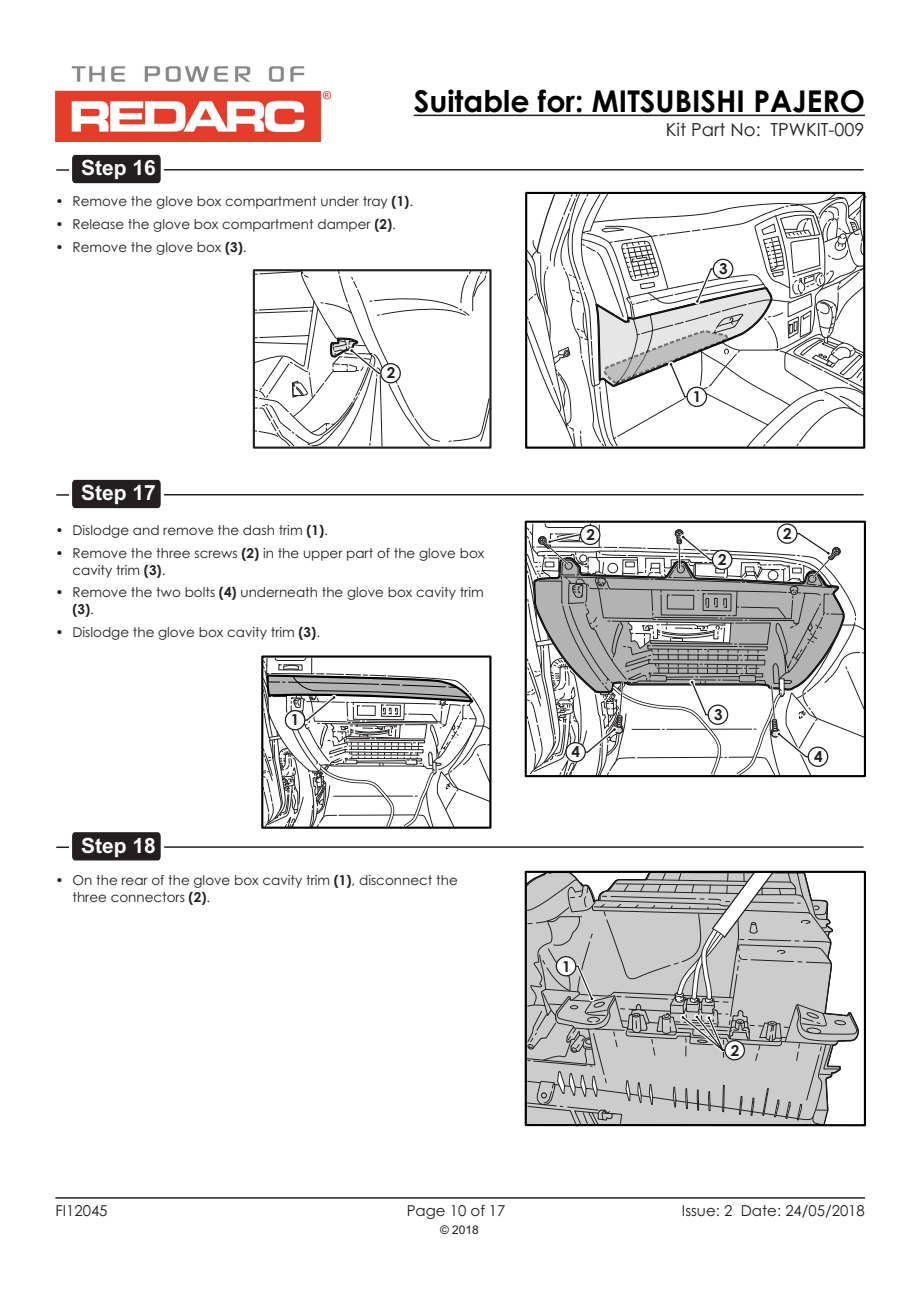
<style>
.page{position:relative;width:920px;height:1290px;background:#fff}
.page>*{position:absolute;margin:0;border:0;box-sizing:border-box;transform-origin:0 0}
.t1{font:700 30px "Century Gothic";color:#000}
.t2{font:700 21px "Arial";color:#fff}
.t3{font:18px "Century Gothic";color:#231f20}
.t4{font:15px "Century Gothic";color:#231f20}
.t5{font:700 15px "Century Gothic";color:#231f20}
.t6{font:13.5px/16.4px "Century Gothic";color:#231f20}
.t7{font:12px "Arial";color:#231f20}
.s1{font-weight:700}
</style>
<div class="page">
<hr style="left:55px;top:1197px;width:810px;height:2px;background:#231f20">
<hr style="left:414px;top:115px;width:451px;height:1px;background:#231f20">
<svg style="left:56px;top:479px;width:105px;height:30px;background:#4f4c4c"></svg>
<hr style="left:164px;top:494px;width:700px;height:1px;background:#231f20">
<svg style="left:56px;top:154px;width:105px;height:30px;background:#4f4c4d"></svg>
<hr style="left:164px;top:169px;width:700px;height:2px;background:#231f20">
<svg style="left:56px;top:832px;width:105px;height:29px;background:#494546"></svg>
<hr style="left:164px;top:846px;width:700px;height:2px;background:#231f20">
<div style="left:253px;top:269px;width:238px;height:180px;border:2px solid #231f20"></div>
<svg style="left:525px;top:524px;width:340px;height:254px"></svg>
<div style="left:808px;top:746px;width:20px;height:21px;background:#fff;border:1px solid #231f20;border-radius:50%"></div>
<svg style="left:525px;top:870px;width:335px;height:257px;background:#bbb"></svg>
<div style="left:724px;top:1040px;width:21px;height:20px;background:#fff;border:1px solid #231f20;border-radius:50%"></div>
<svg style="left:254px;top:271px;width:237px;height:176px"></svg>
<div style="left:380px;top:363px;width:21px;height:20px;background:#fff;border:1px solid #231f20;border-radius:50%"></div>
<svg style="left:528px;top:192px;width:339px;height:256px"></svg>
<div style="left:713px;top:259px;width:20px;height:20px;background:#fff;border:1px solid #231f20;border-radius:50%"></div>
<div style="left:525px;top:521px;width:341px;height:256px;border:2px solid #000"></div>
<svg style="left:262px;top:657px;width:229px;height:172px"></svg>
<div style="left:285px;top:710px;width:20px;height:20px;background:#fff;border:1px solid #231f20;border-radius:50%"></div>
<div style="left:525px;top:192px;width:340px;height:257px;border:2px solid #000"></div>
<img style="left:55px;top:66px;width:275px;height:75px">
<h1 class="t1" style="left:414px;top:90px;width:453px">Suitable for: MITSUBISHI PAJERO</h1>
<h2 class="t2" style="left:81px;top:160px;width:76px">Step 16</h2>
<p class="t6" style="left:55px;top:194px;width:359px">• Remove the glove box compartment under tray <span class="s1">(1)</span>.</p>
<p class="t6" style="left:55px;top:217px;width:342px">• Release the glove box compartment damper <span class="s1">(2)</span>.</p>
<p class="t6" style="left:55px;top:240px;width:193px">• Remove the glove box <span class="s1">(3)</span>.</p>
<h2 class="t2" style="left:81px;top:485px;width:76px">Step 17</h2>
<p class="t5" style="left:387px;top:367px;width:10px">2</p>
<p class="t6" style="left:55px;top:523px;width:274px">• Dislodge and remove the dash trim <span class="s1">(1)</span>.</p>
<p class="t6" style="left:72px;top:546px;width:413px;text-indent:-17px">• Remove the three screws <span class="s1">(2)</span> in the upper part of the glove box cavity trim <span class="s1">(3)</span>.</p>
<p class="t6" style="left:72px;top:586px;width:413px;text-indent:-17px">• Remove the two bolts <span class="s1">(4)</span> underneath the glove box cavity trim <span class="s1">(3)</span>.</p>
<p class="t6" style="left:55px;top:625px;width:266px">• Dislodge the glove box cavity trim <span class="s1">(3)</span>.</p>
<h2 class="t2" style="left:81px;top:837px;width:76px">Step 18</h2>
<p class="t5" style="left:291px;top:714px;width:10px">1</p>
<p class="t6" style="left:72px;top:873px;width:387px;text-indent:-17px">• On the rear of the glove box cavity trim <span class="s1">(1)</span>, disconnect the three connectors <span class="s1">(2)</span>.</p>
<h3 class="t3" style="left:666px;top:123px;width:200px">Kit Part No: TPWKIT-009</h3>
<p class="t5" style="left:587px;top:529px;width:10px">2</p>
<p class="t5" style="left:719px;top:263px;width:10px">3</p>
<p class="t5" style="left:693px;top:391px;width:10px">1</p>
<p class="t5" style="left:718px;top:553px;width:10px">2</p>
<p class="t5" style="left:783px;top:528px;width:10px">2</p>
<p class="t5" style="left:714px;top:709px;width:10px">3</p>
<p class="t5" style="left:571px;top:746px;width:10px">4</p>
<p class="t5" style="left:814px;top:750px;width:10px">4</p>
<p class="t5" style="left:562px;top:960px;width:10px">1</p>
<p class="t5" style="left:731px;top:1044px;width:10px">2</p>
<p class="t4" style="left:55px;top:1204px;width:54px">FI12045</p>
<p class="t4" style="left:682px;top:1204px;width:184px">Issue: 2 Date: 24/05/2018</p>
<p class="t7" style="left:440px;top:1226px;width:40px">© 2018</p>
<p class="t4" style="left:407px;top:1205px;width:100px">Page 10 of 17</p>
</div>
